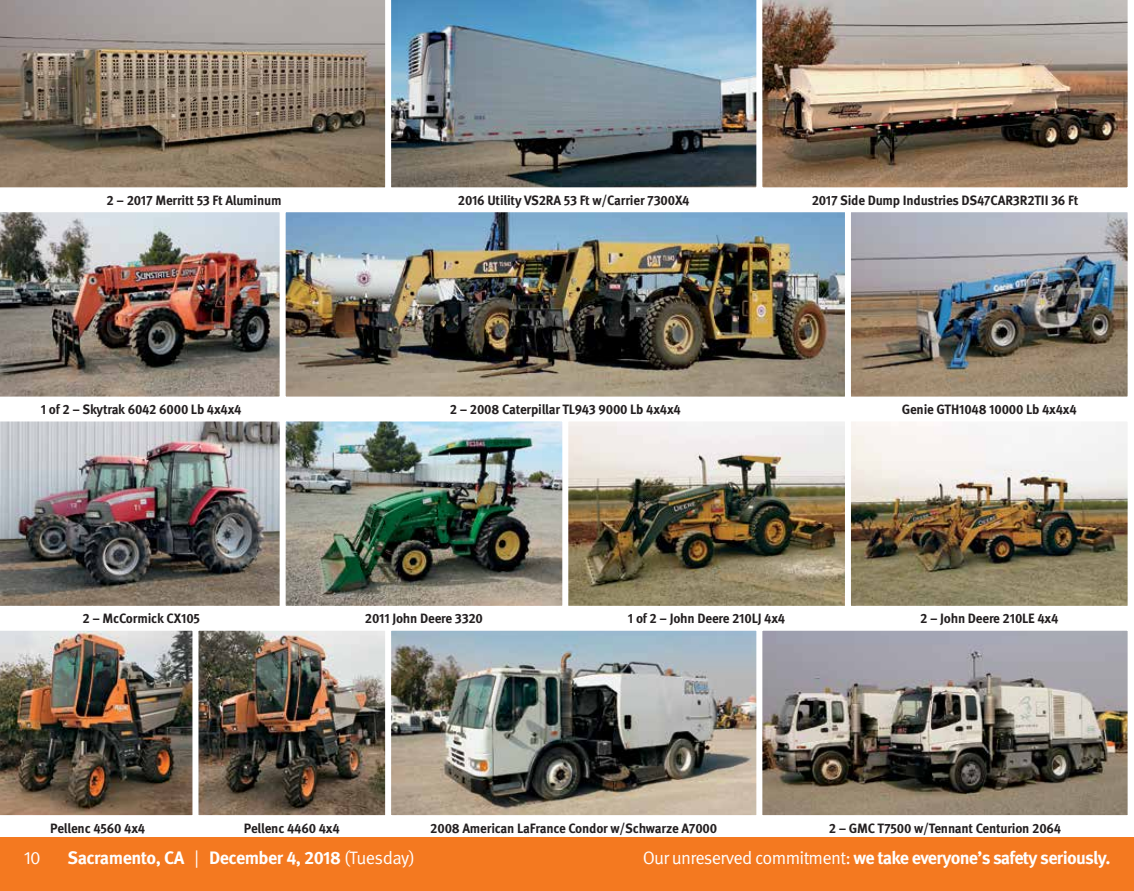
<style>
.page{position:relative;width:1134px;height:891px;background:#fff}
.page>*{position:absolute;margin:0;border:0;box-sizing:border-box;transform-origin:0 0}
.t1{font:700 18px "Meta Pro";letter-spacing:-.04em;color:#fff}
.t2{font:18px "Meta Pro";color:#fff}
.t3{font:700 13.5px "Meta Pro";letter-spacing:-.015em;color:#231f20}
.s1{font-weight:400}
</style>
<div class="page">
<div style="left:0;top:837px;width:1134px;height:54px;background:#f47920"></div>
<svg style="left:0;top:0;width:386px;height:188px;background:#8c7f70"></svg>
<img style="left:762px;top:0;width:366px;height:188px">
<img style="left:391px;top:0;width:366px;height:188px">
<img style="left:0;top:212px;width:280px;height:185px">
<img style="left:287px;top:213px;width:557px;height:183px">
<div style="left:283px;top:209px;width:565px;height:191px;border:3px solid #fff"></div>
<img style="left:852px;top:213px;width:275px;height:183px">
<div style="left:848px;top:209px;width:283px;height:191px;border:3px solid #fff"></div>
<img style="left:0;top:421px;width:280px;height:185px">
<img style="left:287px;top:422px;width:274px;height:183px">
<div style="left:283px;top:418px;width:282px;height:191px;border:3px solid #fff"></div>
<img style="left:569px;top:422px;width:275px;height:183px">
<div style="left:565px;top:418px;width:283px;height:191px;border:3px solid #fff"></div>
<img style="left:852px;top:422px;width:275px;height:183px">
<div style="left:848px;top:418px;width:283px;height:191px;border:3px solid #fff"></div>
<img style="left:0;top:630px;width:193px;height:186px">
<img style="left:199px;top:632px;width:185px;height:182px">
<div style="left:195px;top:628px;width:193px;height:190px;border:3px solid #fff"></div>
<img style="left:392px;top:632px;width:363px;height:182px">
<div style="left:388px;top:628px;width:371px;height:190px;border:3px solid #fff"></div>
<img style="left:763px;top:632px;width:364px;height:182px">
<div style="left:759px;top:628px;width:372px;height:190px;border:3px solid #fff"></div>
<p class="t3" style="left:107px;top:190px;width:177px">2 – 2017 Merritt 53 Ft Aluminum</p>
<p class="t3" style="left:458px;top:190px;width:233px">2016 Utility VS2RA 53 Ft w/Carrier 7300X4</p>
<p class="t3" style="left:812px;top:190px;width:268px">2017 Side Dump Industries DS47CAR3R2TII 36 Ft</p>
<p class="t3" style="left:41px;top:399px;width:202px">1 of 2 – Skytrak 6042 6000 Lb 4x4x4</p>
<p class="t3" style="left:450px;top:399px;width:233px">2 – 2008 Caterpillar TL943 9000 Lb 4x4x4</p>
<p class="t3" style="left:902px;top:399px;width:177px">Genie GTH1048 10000 Lb 4x4x4</p>
<p class="t3" style="left:82px;top:608px;width:119px">2 – McCormick CX105</p>
<p class="t3" style="left:365px;top:608px;width:120px">2011 John Deere 3320</p>
<p class="t3" style="left:628px;top:608px;width:159px">1 of 2 – John Deere 210LJ 4x4</p>
<p class="t3" style="left:920px;top:608px;width:140px">2 – John Deere 210LE 4x4</p>
<p class="t3" style="left:50px;top:817px;width:97px">Pellenc 4560 4x4</p>
<p class="t3" style="left:244px;top:817px;width:97px">Pellenc 4460 4x4</p>
<p class="t3" style="left:430px;top:817px;width:289px">2008 American LaFrance Condor w/Schwarze A7000</p>
<p class="t3" style="left:829px;top:817px;width:234px">2 – GMC T7500 w/Tennant Centurion 2064</p>
<h1 class="t2" style="left:24px;top:844px;width:18px">10</h1>
<h1 class="t1" style="left:68px;top:844px;width:349px">Sacramento, CA <span class="s1">|</span> December 4, 2018 <span class="s1">(Tuesday)</span></h1>
<h1 class="t1" style="left:643px;top:844px;width:469px"><span class="s1">Our unreserved commitment:</span> we take everyone’s safety seriously.</h1>
</div>
